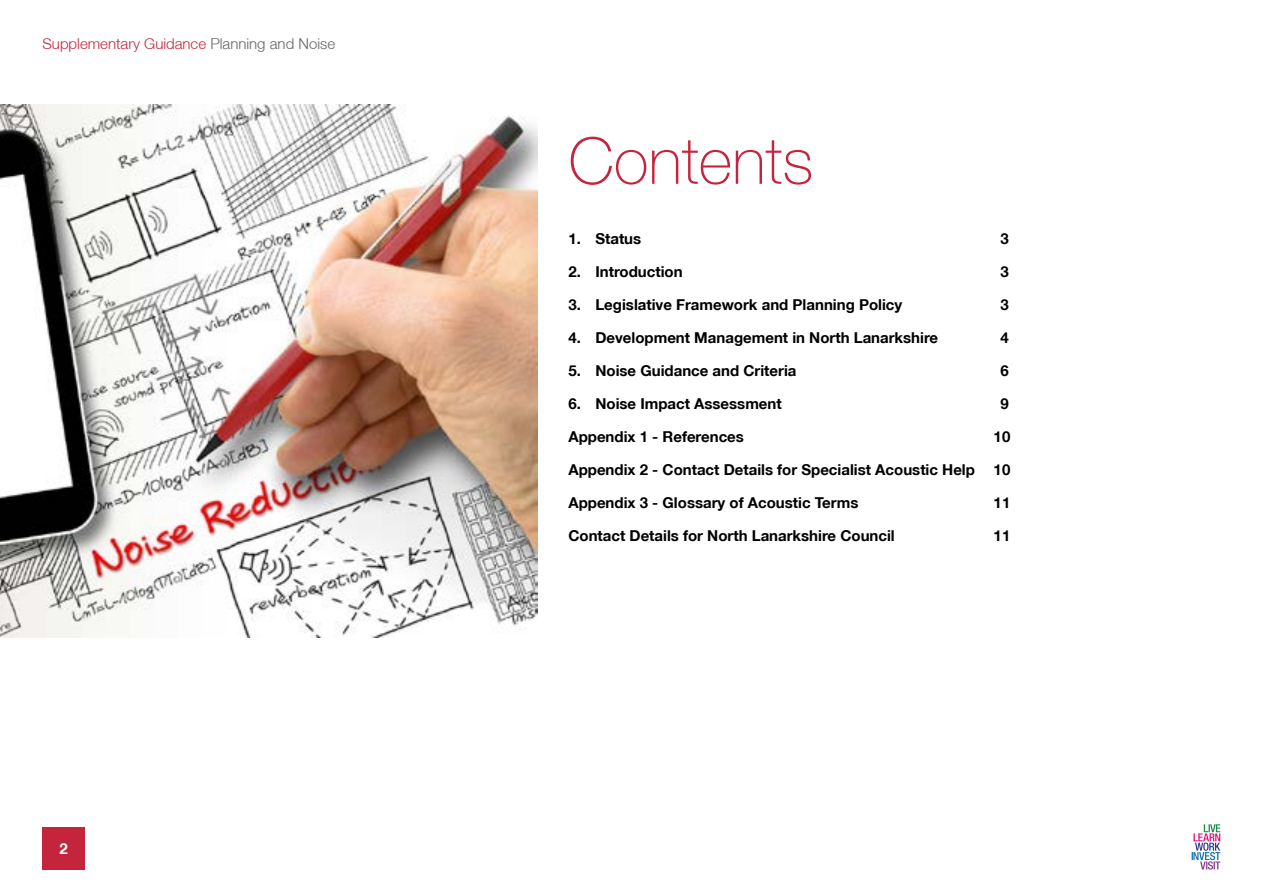
<style>
.page{position:relative;width:1263px;height:893px;background:#fff}
.page>*{position:absolute;margin:0;border:0;box-sizing:border-box;transform-origin:0 0}
.Section_Title_A5_99{font:100 64.5px "Helvetica Neue LT";color:#c4253c}
.Contents_A5{font:700 15px "Helvetica Neue LT";color:#000}
.t1{font:300 15px "Helvetica Neue LT";color:#c4253c}
.t2{font:700 15px "Helvetica Neue LT";color:#fff}
.s1{color:#636466}
</style>
<div class="page">
<svg style="left:1191px;top:824px;width:29px;height:46px"></svg>
<div style="left:43px;top:827px;width:42px;height:43px;background:#c4253c"></div>
<img style="left:0;top:105px;width:538px;height:532px">
<p class="t1" style="left:43px;top:34px;width:294px">Supplementary Guidance <span class="s1">Planning and Noise</span></p>
<p class="t2" style="left:60px;top:839px;width:10px">2</p>
<h2 class="Section_Title_A5_99" style="left:568px;top:124px;width:246px">Contents</h2>
<p class="Contents_A5" style="left:568px;top:229px;width:74px">1. Status</p>
<p class="Contents_A5" style="left:1000px;top:229px;width:10px">3</p>
<p class="Contents_A5" style="left:568px;top:262px;width:116px">2. Introduction</p>
<p class="Contents_A5" style="left:1000px;top:262px;width:10px">3</p>
<p class="Contents_A5" style="left:568px;top:295px;width:335px">3. Legislative Framework and Planning Policy</p>
<p class="Contents_A5" style="left:1000px;top:295px;width:10px">3</p>
<p class="Contents_A5" style="left:568px;top:328px;width:371px">4. Development Management in North Lanarkshire</p>
<p class="Contents_A5" style="left:1000px;top:328px;width:10px">4</p>
<p class="Contents_A5" style="left:568px;top:361px;width:230px">5. Noise Guidance and Criteria</p>
<p class="Contents_A5" style="left:1000px;top:361px;width:10px">6</p>
<p class="Contents_A5" style="left:568px;top:394px;width:215px">6. Noise Impact Assessment</p>
<p class="Contents_A5" style="left:1000px;top:394px;width:10px">9</p>
<p class="Contents_A5" style="left:568px;top:427px;width:177px">Appendix 1 - References</p>
<p class="Contents_A5" style="left:994px;top:427px;width:18px">10</p>
<p class="Contents_A5" style="left:568px;top:460px;width:443px">Appendix 2 - Contact Details for Specialist Acoustic Help 10</p>
<p class="Contents_A5" style="left:568px;top:493px;width:291px">Appendix 3 - Glossary of Acoustic Terms</p>
<p class="Contents_A5" style="left:994px;top:493px;width:18px">11</p>
<p class="Contents_A5" style="left:568px;top:526px;width:328px">Contact Details for North Lanarkshire Council</p>
<p class="Contents_A5" style="left:994px;top:526px;width:18px">11</p>
</div>
